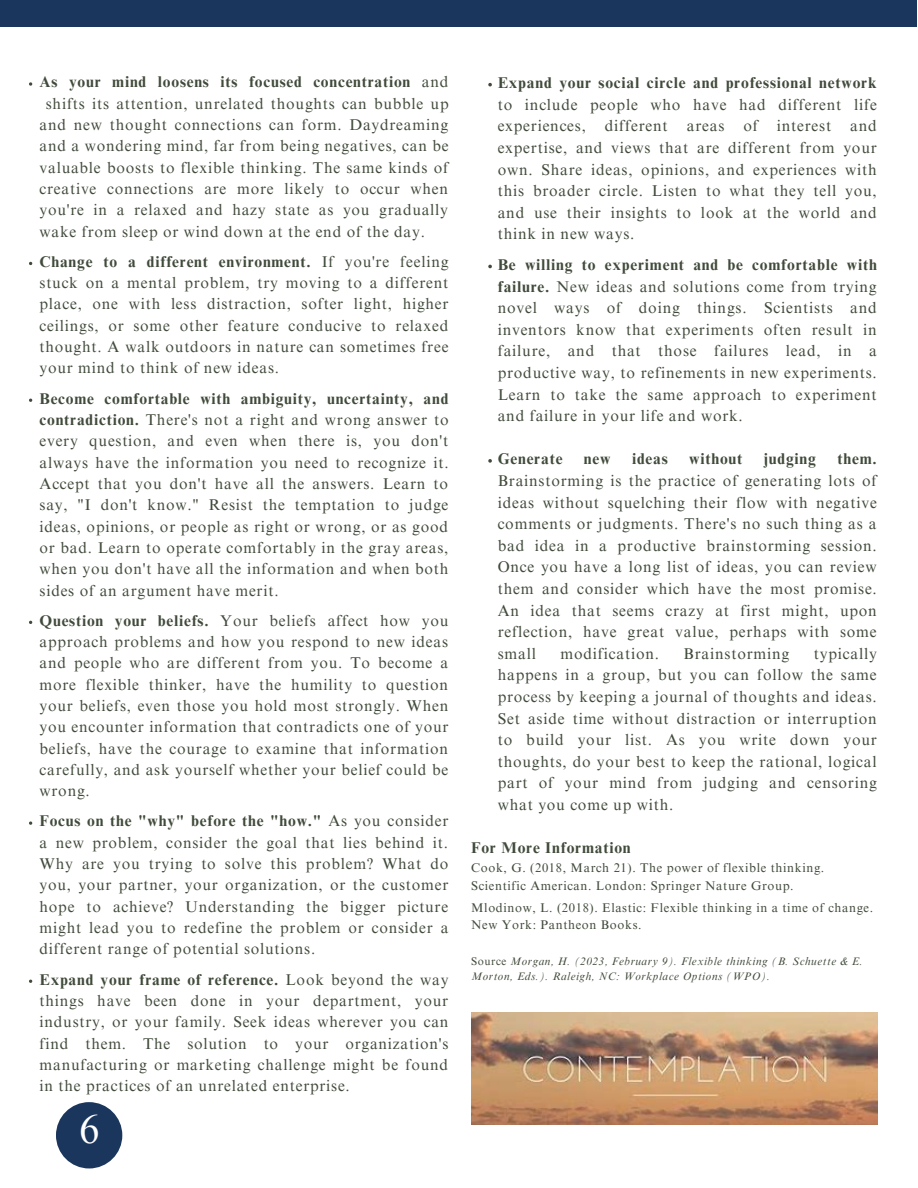
<style>
.page{position:relative;width:918px;height:1188px;background:#fff}
.page>*{position:absolute;margin:0;border:0;box-sizing:border-box;transform-origin:0 0}
.t1{font:40.5px "Times NRMT Pro";color:#fff}
.t2{font:15.6px/21.3px "Times NRMT Pro";letter-spacing:.05em;color:#414b3b;text-align:justify}
.t3{font:700 15.6px "Times NRMT Pro";letter-spacing:.05em;color:#414b3b}
.t4{font:12.6px/17.4px "Times NRMT Pro";letter-spacing:.05em;color:#414b3b}
.t5{font:italic 11.1px/15.3px "Times NRMT Pro";letter-spacing:.05em;color:#414b3b}
.s1{font-weight:400}
.s2{font-weight:700}
.s3{font-style:normal}
</style>
<div class="page">
<div style="left:0;top:0;width:917px;height:27px;background:#1b365d"></div>
<svg style="left:29px;top:82px;width:3px;height:4px"></svg>
<svg style="left:29px;top:821px;width:3px;height:4px"></svg>
<div style="left:56px;top:1102px;width:66px;height:66px;background:#1b365d;border-radius:50%"></div>
<img style="left:471px;top:1012px;width:406px;height:113px">
<svg style="left:488px;top:83px;width:4px;height:3px"></svg>
<svg style="left:488px;top:265px;width:4px;height:3px"></svg>
<svg style="left:488px;top:459px;width:4px;height:4px"></svg>
<p class="t3" style="left:40px;top:76px;width:410px">As your mind loosens its focused concentration <span class="s1">and</span></p>
<p class="t2" style="left:46px;top:95px;width:404px">shifts its attention, unrelated thoughts can bubble up</p>
<p class="t2" style="left:40px;top:116px;width:410px">and new thought connections can form. Daydreaming</p>
<p class="t2" style="left:40px;top:137px;width:410px">and a wondering mind, far from being negatives, can be</p>
<p class="t2" style="left:40px;top:159px;width:410px">valuable boosts to flexible thinking. The same kinds of</p>
<p class="t2" style="left:40px;top:180px;width:410px">creative connections are more likely to occur when</p>
<p class="t2" style="left:40px;top:201px;width:410px">you're in a relaxed and hazy state as you gradually</p>
<p class="t2" style="left:40px;top:223px;width:387px">wake from sleep or wind down at the end of the day.</p>
<p class="t2" style="left:40px;top:253px;width:410px"><span class="s2">Change to a different environment.</span> If you're feeling stuck on a mental problem, try moving to a different place, one with less distraction, softer light, higher ceilings, or some other feature conducive to relaxed thought. A walk outdoors in nature can sometimes free your mind to think of new ideas.</p>
<p class="t2" style="left:40px;top:389px;width:411px"><span class="s2">Become comfortable with ambiguity, uncertainty, and contradiction.</span> There's not a right and wrong answer to every question, and even when there is, you don't always have the information you need to recognize it.<br>Accept that you don't have all the answers. Learn to say, "I don't know." Resist the temptation to judge ideas, opinions, or people as right or wrong, or as good or bad. Learn to operate comfortably in the gray areas, when you don't have all the information and when both sides of an argument have merit.</p>
<p class="t2" style="left:40px;top:612px;width:410px"><span class="s2">Question your beliefs.</span> Your beliefs affect how you approach problems and how you respond to new ideas and people who are different from you. To become a more flexible thinker, have the humility to question your beliefs, even those you hold most strongly. When you encounter information that contradicts one of your beliefs, have the courage to examine that information carefully, and ask yourself whether your belief could be wrong.</p>
<p class="t2" style="left:40px;top:812px;width:410px"><span class="s2">Focus on the "why" before the "how."</span> As you consider a new problem, consider the goal that lies behind it.<br>Why are you trying to solve this problem? What do you, your partner, your organization, or the customer hope to achieve? Understanding the bigger picture might lead you to redefine the problem or consider a different range of potential solutions.</p>
<p class="t2" style="left:40px;top:970px;width:410px"><span class="s2">Expand your frame of reference.</span> Look beyond the way things have been done in your department, your industry, or your family. Seek ideas wherever you can find them. The solution to your organization's manufacturing or marketing challenge might be found in the practices of an unrelated enterprise.</p>
<p class="t1" style="left:79px;top:1114px;width:22px">6</p>
<p class="t2" style="left:498px;top:74px;width:381px"><span class="s2">Expand your social circle and professional network </span>to include people who have had different life experiences, different areas of interest and expertise, and views that are different from your own. Share ideas, opinions, and experiences with this broader circle. Listen to what they tell you, and use their insights to look at the world and think in new ways.</p>
<p class="t2" style="left:498px;top:256px;width:381px"><span class="s2">Be willing to experiment and be comfortable with failure.</span> New ideas and solutions come from trying novel ways of doing things. Scientists and inventors know that experiments often result in failure, and that those failures lead, in a productive way, to refinements in new experiments.<br>Learn to take the same approach to experiment and failure in your life and work.</p>
<p class="t3" style="left:498px;top:453px;width:66px">Generate</p>
<p class="t3" style="left:584px;top:453px;width:28px">new</p>
<p class="t3" style="left:632px;top:453px;width:37px">ideas</p>
<p class="t3" style="left:689px;top:453px;width:55px">without</p>
<p class="t3" style="left:764px;top:453px;width:54px">judging</p>
<p class="t2" style="left:498px;top:450px;width:381px;text-indent:340px"><span class="s2">them.<br></span>Brainstorming is the practice of generating lots of ideas without squelching their flow with negative comments or judgments. There's no such thing as a bad idea in a productive brainstorming session.<br>Once you have a long list of ideas, you can review them and consider which have the most promise.<br>An idea that seems crazy at first might, upon reflection, have great value, perhaps with some small</p>
<p class="t2" style="left:498px;top:645px;width:381px;text-indent:316px">typically happens in a group, but you can follow the same process by keeping a journal of thoughts and ideas.<br>Set aside time without distraction or interruption to build your list. As you write down your thoughts, do your best to keep the rational, logical part of your mind from judging and censoring what you come up with.</p>
<p class="t3" style="left:471px;top:842px;width:161px">For More Information</p>
<p class="t4" style="left:471px;top:861px;width:355px">Cook, G. (2018, March 21). The power of flexible thinking.<br>Scientific American. London: Springer Nature Group.</p>
<p class="t4" style="left:471px;top:900px;width:404px">Mlodinow, L. (2018). Elastic: Flexible thinking in a time of change.<br>New York: Pantheon Books.</p>
<p class="t5" style="left:471px;top:955px;width:393px"><span class="s3">Source</span> Morgan, H. (2023, February 9). Flexible thinking (B. Schuette &amp; E.<br>Morton, Eds.). Raleigh, NC: Workplace Options (WPO).</p>
<p class="t2" style="left:560px;top:645px;width:100px">modification.</p>
<p class="t2" style="left:684px;top:645px;width:107px">Brainstorming</p>
</div>
